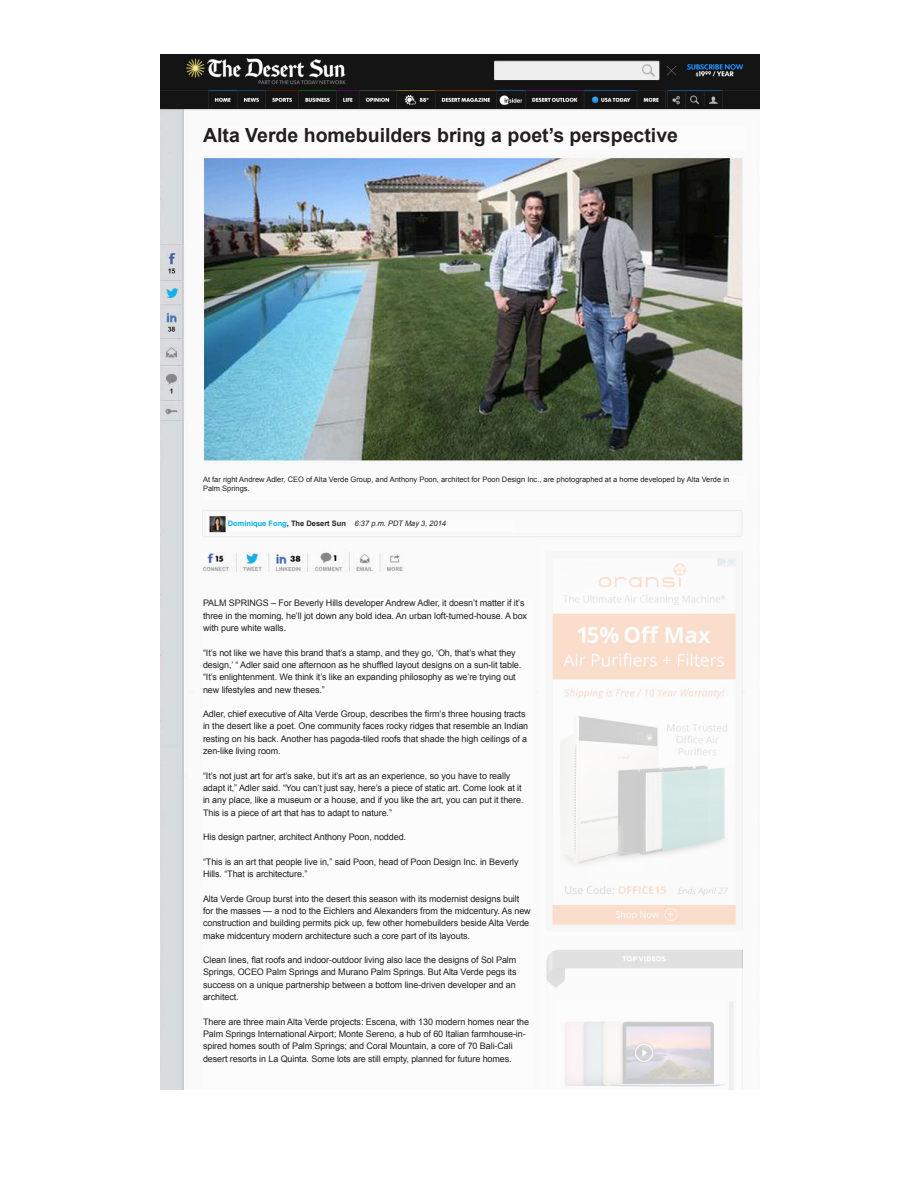
<style>
.page{position:relative;width:918px;height:1188px;background:#fff}
.page>*{position:absolute;margin:0;border:0;box-sizing:border-box;transform-origin:0 0}
.t1{font:700 19.5px "Arial";color:#231f20}
.t2{font:9px/12.3px "Arial";letter-spacing:-.01em;color:#231f20}
.t3{font:7.5px/9px "Arial";color:#231f20}
.t4{font:italic 7.5px "Arial";color:#231f20}
.s1{font-weight:700;font-style:normal;color:#00aeef}
.s2{font-weight:700;font-style:normal}
</style>
<div class="page">
<img style="left:160px;top:54px;width:599px;height:1036px">
<svg style="left:538px;top:543px;width:203px;height:547px"></svg>
<div style="left:203px;top:127px;width:542px;height:24px;background:#fcfcfc"></div>
<div style="left:203px;top:476px;width:542px;height:24px;background:#fcfcfc"></div>
<div style="left:203px;top:600px;width:329px;height:490px;background:#fcfcfc"></div>
<div style="left:228px;top:521px;width:285px;height:10px;background:#fcfcfc"></div>
<p class="t1" style="left:203px;top:122px;width:476px">Alta Verde homebuilders bring a poet’s perspective</p>
<p class="t3" style="left:203px;top:475px;width:528px">At far right Andrew Adler, CEO of Alta Verde Group, and Anthony Poon, architect for Poon Design Inc., are photographed at a home developed by Alta Verde in<br>Palm Springs.</p>
<p class="t4" style="left:228px;top:519px;width:222px"><span class="s1">Dominique Fong</span><span class="s2">, The Desert Sun</span> 6:37 p.m.PDT May 3,2014</p>
<p class="t2" style="left:203px;top:597px;width:326px">PALM SPRINGS – For Beverly Hills developer Andrew Adler, it doesn’t matter if it’s three in the morning, he’ll jot down any bold idea. An urban loft-turned-house. A box with pure white walls.</p>
<p class="t2" style="left:203px;top:646px;width:320px">“It’s not like we have this brand that’s a stamp, and they go, ‘Oh, that’s what they design,’ “ Adler said one afternoon as he shuffled layout designs on a sun-lit table. “It’s enlightenment. We think it’s like an expanding philosophy as we’re trying out new lifestyles and new theses.”</p>
<p class="t2" style="left:203px;top:708px;width:327px">Adler, chief executive of Alta Verde Group, describes the firm’s three housing tracts in the desert like a poet. One community faces rocky ridges that resemble an Indian resting on his back. Another has pagoda-tiled roofs that shade the high ceilings of a zen-like living room.</p>
<p class="t2" style="left:203px;top:769px;width:322px">“It’s not just art for art’s sake, but it’s art as an experience, so you have to really adapt it,” Adler said. “You can’t just say, here’s a piece of static art. Come look at it in any place, like a museum or a house, and if you like the art, you can put it there.<br>This is a piece of art that has to adapt to nature.”</p>
<p class="t2" style="left:203px;top:831px;width:205px">His design partner, architect Anthony Poon, nodded.</p>
<p class="t2" style="left:203px;top:856px;width:317px">“This is an art that people live in,” said Poon, head of Poon Design Inc. in Beverly<br>Hills. “That is architecture.”</p>
<p class="t2" style="left:203px;top:892px;width:329px">Alta Verde Group burst into the desert this season with its modernist designs built for the masses — a nod to the Eichlers and Alexanders from the midcentury. As new construction and building permits pick up, few other homebuilders beside Alta Verde make midcentury modern architecture such a core part of its layouts.</p>
<p class="t2" style="left:203px;top:954px;width:315px;text-align:justify">Clean lines, flat roofs and indoor-outdoor living also lace the designs of Sol Palm Springs, OCEO Palm Springs and Murano Palm Springs. But Alta Verde pegs its success on a unique partnership between a bottom line-driven developer and an architect.</p>
<p class="t2" style="left:203px;top:1015px;width:328px">There are three main Alta Verde projects: Escena, with 130 modern homes near the Palm Springs International Airport; Monte Sereno, a hub of 60 Italian farmhouse-in&shy;spired homes south of Palm Springs; and Coral Mountain, a core of 70 Bali-Cali desert resorts in La Quinta. Some lots are still empty, planned for future homes.</p>
</div>
